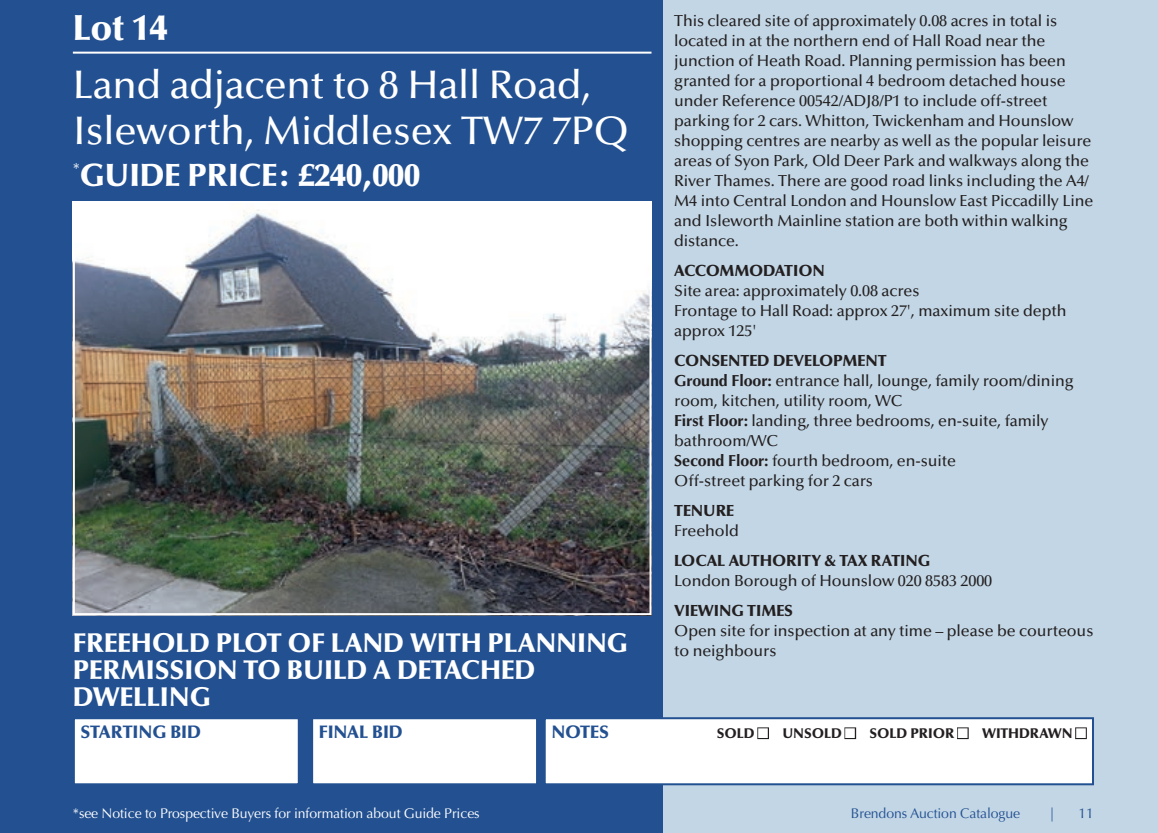
<style>
.page{position:relative;width:1158px;height:833px;background:#fff}
.page>*{position:absolute;margin:0;border:0;box-sizing:border-box;transform-origin:0 0}
.t1{font:500 40px/46px "Optima LT Std";letter-spacing:-.005em;color:#fff}
.t2{font:900 36px "Optima LT Std";color:#fff}
.t3{font:900 32px "Optima LT Std";letter-spacing:-.005em;color:#fff}
.t4{font:900 27px/27px "Optima LT Std";letter-spacing:-.005em;color:#fff}
.t5{font:900 18px "Optima LT Std";letter-spacing:-.005em;color:#225091}
.t6{font:500 16px/20px "Optima LT Std";letter-spacing:-.005em;color:#231f20}
.t7{font:900 16px "Optima LT Std";letter-spacing:-.005em;color:#231f20}
.t8{font:900 16px "Optima LT Std";letter-spacing:-.035em;color:#231f20}
.t9{font:14px "Optima LT Std";letter-spacing:-.005em;color:#fff}
.t10{font:900 14px "Optima LT Std";letter-spacing:-.005em;color:#231f20}
.t11{font:14px "Optima LT Std";letter-spacing:-.005em;color:#225091}
.s1{font-weight:900}
.s2{font-weight:700}
.s3{color:#fff}
</style>
<div class="page">
<div style="left:0;top:0;width:1157px;height:833px;background:#c2d6e5"></div>
<div style="left:0;top:0;width:662px;height:833px;background:#225091"></div>
<div style="left:74px;top:718px;width:225px;height:66px;background:#fff"></div>
<div style="left:73px;top:717px;width:227px;height:68px;border:2px solid #225091"></div>
<div style="left:312px;top:718px;width:225px;height:66px;background:#fff"></div>
<div style="left:311px;top:717px;width:227px;height:68px;border:2px solid #225091"></div>
<div style="left:544px;top:718px;width:548px;height:66px;background:#fff"></div>
<div style="left:757px;top:727px;width:12px;height:12px;border:2px solid #231f20"></div>
<div style="left:844px;top:727px;width:12px;height:12px;border:2px solid #231f20"></div>
<div style="left:956px;top:727px;width:12px;height:12px;border:2px solid #231f20"></div>
<div style="left:1074px;top:727px;width:12px;height:12px;border:2px solid #231f20"></div>
<div style="left:543px;top:717px;width:550px;height:68px;border:2px solid #225091"></div>
<img style="left:76px;top:204px;width:572px;height:408px">
<div style="left:73px;top:201px;width:578px;height:414px;border:2px solid #fff"></div>
<hr style="left:73px;top:52px;width:578px;height:2px;background:#fff">
<h2 class="t2" style="left:73px;top:7px;width:96px">Lot 14</h2>
<h1 class="t1" style="left:73px;top:62px;width:557px">Land adjacent to 8 Hall Road,<br>Isleworth, Middlesex TW7 7PQ</h1>
<h3 class="t3" style="left:73px;top:156px;width:349px"><sup>*</sup>GUIDE PRICE: £240,000</h3>
<h3 class="t4" style="left:73px;top:629px;width:556px">FREEHOLD PLOT OF LAND WITH PLANNING<br>PERMISSION TO BUILD A DETACHED<br>DWELLING</h3>
<p class="t6" style="left:674px;top:11px;width:420px">This cleared site of approximately 0.08 acres in total is located in at the northern end of Hall Road near the junction of Heath Road. Planning permission has been granted for a proportional 4 bedroom detached house under Reference 00542/ADJ8/P1 to include off-street parking for 2 cars. Whitton, Twickenham and Hounslow shopping centres are nearby as well as the popular leisure areas of Syon Park, Old Deer Park and walkways along the River Thames. There are good road links including the A4/ M4 into Central London and Hounslow East Piccadilly Line and Isleworth Mainline station are both within walking distance.</p>
<p class="t8" style="left:674px;top:261px;width:152px">ACCOMMODATION</p>
<p class="t6" style="left:674px;top:281px;width:394px">Site area: approximately 0.08 acres<br>Frontage to Hall Road: approx 27', maximum site depth approx 125'</p>
<p class="t6" style="left:674px;top:350px;width:401px"><span class="s1">CONSENTED DEVELOPMENT<br></span><span class="s2">Ground Floor:</span> entrance hall, lounge, family room/dining room, kitchen, utility room, WC<br><span class="s2">First Floor:</span> landing, three bedrooms, en-suite, family bathroom/WC<br><span class="s2">Second Floor:</span> fourth bedroom, en-suite<br>Off-street parking for 2 cars</p>
<p class="t7" style="left:674px;top:501px;width:62px">TENURE</p>
<p class="t6" style="left:674px;top:520px;width:66px">Freehold</p>
<p class="t7" style="left:674px;top:550px;width:257px">LOCAL AUTHORITY &amp; TAX RATING</p>
<p class="t6" style="left:674px;top:570px;width:319px">London Borough of Hounslow 020 8583 2000</p>
<p class="t7" style="left:674px;top:600px;width:120px">VIEWING TIMES</p>
<p class="t6" style="left:674px;top:620px;width:420px">Open site for inspection at any time – please be courteous to neighbours</p>
<p class="t5" style="left:80px;top:721px;width:122px">STARTING BID</p>
<p class="t5" style="left:319px;top:721px;width:86px">FINAL BID</p>
<p class="t5" style="left:551px;top:721px;width:59px">NOTES</p>
<p class="t10" style="left:716px;top:725px;width:371px">SOLD <span class="s3">■</span> UNSOLD <span class="s3">■</span> SOLD PRIOR <span class="s3">■</span> WITHDRAWN <span class="s3">■</span></p>
<p class="t9" style="left:73px;top:805px;width:408px">*see Notice to Prospective Buyers for information about Guide Prices</p>
<p class="t11" style="left:850px;top:805px;width:171px">Brendons Auction Catalogue</p>
<p class="t11" style="left:1049px;top:805px;width:6px">|</p>
<p class="t11" style="left:1078px;top:805px;width:17px">11</p>
</div>
